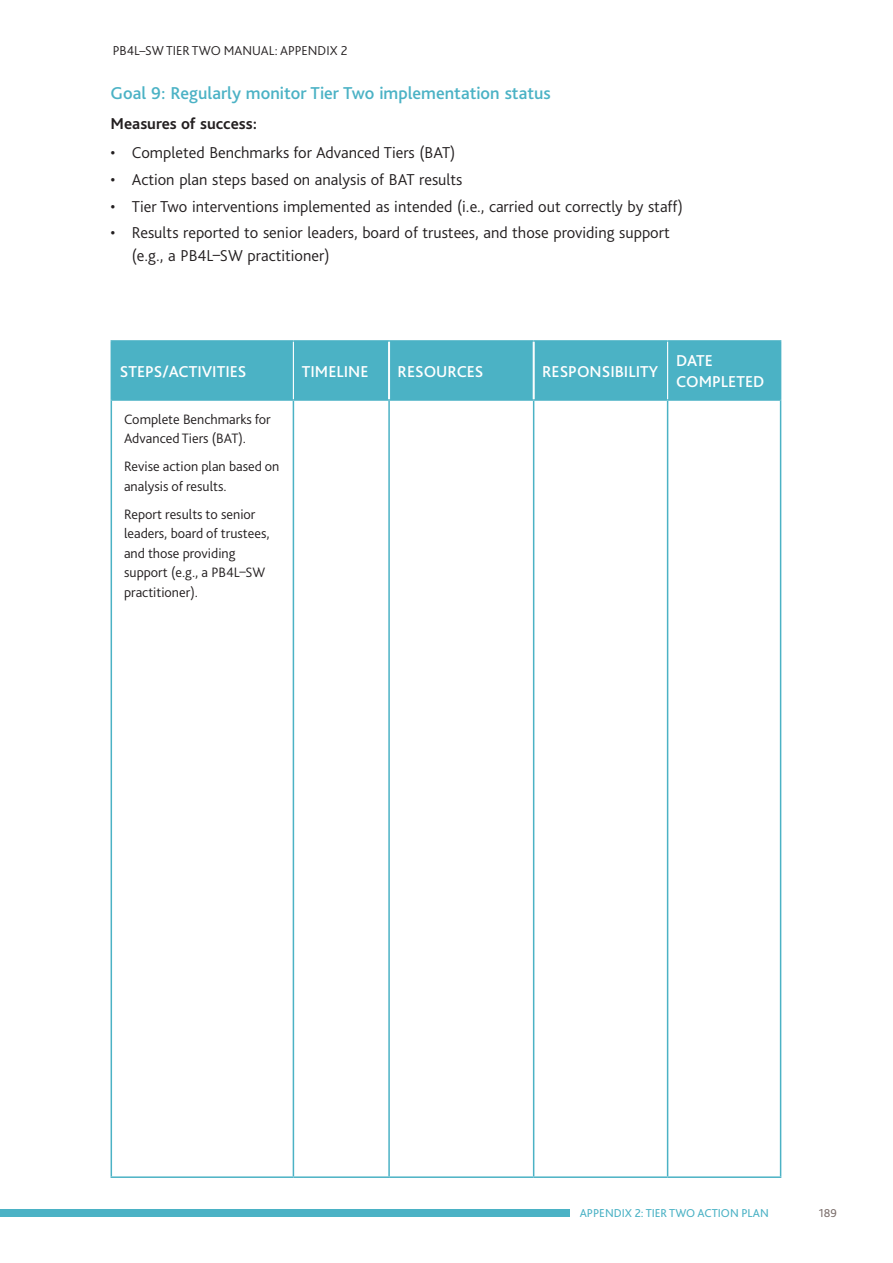
<style>
.page{position:relative;width:893px;height:1263px;background:#fff}
.page>*{position:absolute;margin:0;border:0;box-sizing:border-box;transform-origin:0 0}
.HEADING_FIVE{font:500 18px "Bliss Pro";color:#4bb2c5}
.t1{font:300 16.5px/22.5px "Bliss Pro";color:#231f20}
.TABLE_HEADING{font:500 16.5px/21px "Bliss Pro";color:#fff}
._01_BODY_TEXT{font:700 16.5px "Bliss Pro";color:#231f20}
.TABLE_TEXT{font:300 14.25px/19.5px "Bliss Pro";color:#231f20}
.t2{font:300 13.5px "Bliss 2";color:#231f20}
.t3{font:12px "Bliss Pro";color:#4bb2c5}
.t4{font:12px "Bliss Pro";color:#7d706d}
</style>
<div class="page">
<div style="left:0;top:1209px;width:570px;height:7px;background:#4bb2c5"></div>
<div style="left:112px;top:342px;width:668px;height:57px;background:#4bb2c5"></div>
<hr style="left:111px;top:401px;width:1px;height:775px;background:#4bb2c5">
<hr style="left:780px;top:401px;width:1px;height:775px;background:#4bb2c5">
<hr style="left:293px;top:401px;width:1px;height:775px;background:#4bb2c5">
<hr style="left:388px;top:401px;width:2px;height:775px;background:#4bb2c5">
<hr style="left:533px;top:401px;width:1px;height:775px;background:#4bb2c5">
<hr style="left:667px;top:401px;width:1px;height:775px;background:#4bb2c5">
<hr style="left:111px;top:340px;width:182px;height:2px;background:#4bb2c5">
<hr style="left:111px;top:342px;width:1px;height:57px;background:#4bb2c5">
<hr style="left:293px;top:340px;width:96px;height:2px;background:#4bb2c5">
<hr style="left:389px;top:340px;width:145px;height:2px;background:#4bb2c5">
<hr style="left:534px;top:340px;width:134px;height:2px;background:#4bb2c5">
<hr style="left:668px;top:340px;width:113px;height:2px;background:#4bb2c5">
<hr style="left:780px;top:342px;width:1px;height:57px;background:#4bb2c5">
<hr style="left:111px;top:399px;width:182px;height:2px;background:#4bb2c5">
<hr style="left:293px;top:399px;width:96px;height:2px;background:#4bb2c5">
<hr style="left:389px;top:399px;width:145px;height:2px;background:#4bb2c5">
<hr style="left:534px;top:399px;width:134px;height:2px;background:#4bb2c5">
<hr style="left:668px;top:399px;width:113px;height:2px;background:#4bb2c5">
<hr style="left:293px;top:342px;width:1px;height:57px;background:#fff">
<hr style="left:667px;top:342px;width:1px;height:57px;background:#fff">
<hr style="left:388px;top:342px;width:1px;height:57px;background:#fff">
<hr style="left:389px;top:342px;width:1px;height:57px;background:#fff">
<hr style="left:533px;top:342px;width:1px;height:57px;background:#fff">
<hr style="left:534px;top:342px;width:1px;height:57px;background:#fff">
<hr style="left:111px;top:1176px;width:182px;height:2px;background:#4bb2c5">
<hr style="left:293px;top:1176px;width:96px;height:2px;background:#4bb2c5">
<hr style="left:389px;top:1176px;width:145px;height:2px;background:#4bb2c5">
<hr style="left:534px;top:1176px;width:134px;height:2px;background:#4bb2c5">
<hr style="left:668px;top:1176px;width:113px;height:2px;background:#4bb2c5">
<p class="t2" style="left:113px;top:42px;width:236px">PB4L–SW TIER TWO MANUAL: APPENDIX 2</p>
<p class="HEADING_FIVE" style="left:111px;top:82px;width:442px">Goal 9: Regularly monitor Tier Two implementation status</p>
<p class="_01_BODY_TEXT" style="left:111px;top:113px;width:148px">Measures of success:</p>
<p class="t1" style="left:111px;top:141px;width:346px">• Completed Benchmarks for Advanced Tiers (BAT)</p>
<p class="t1" style="left:111px;top:168px;width:353px">• Action plan steps based on analysis of BAT results</p>
<p class="t1" style="left:111px;top:195px;width:574px">• Tier Two interventions implemented as intended (i.e., carried out correctly by staff)</p>
<p class="t1" style="left:132px;top:221px;width:539px;text-indent:-21px">• Results reported to senior leaders, board of trustees, and those providing support (e.g., a PB4L–SW practitioner)</p>
<p class="TABLE_HEADING" style="left:120px;top:361px;width:128px">STEPS/ACTIVITIES</p>
<p class="TABLE_HEADING" style="left:302px;top:361px;width:68px">TIMELINE</p>
<p class="TABLE_HEADING" style="left:398px;top:361px;width:87px">RESOURCES</p>
<p class="TABLE_HEADING" style="left:542px;top:361px;width:118px">RESPONSIBILITY</p>
<p class="TABLE_HEADING" style="left:676px;top:350px;width:90px">DATE<br>COMPLETED</p>
<p class="TABLE_TEXT" style="left:124px;top:409px;width:148px">Complete Benchmarks for<br>Advanced Tiers (BAT).</p>
<p class="TABLE_TEXT" style="left:124px;top:457px;width:157px">Revise action plan based on analysis of results.</p>
<p class="TABLE_TEXT" style="left:124px;top:504px;width:147px">Report results to senior leaders, board of trustees, and those providing support (e.g., a PB4L–SW practitioner).</p>
<p class="t3" style="left:580px;top:1206px;width:191px">APPENDIX 2: TIER TWO ACTION PLAN</p>
<p class="t4" style="left:819px;top:1206px;width:20px">189</p>
</div>
